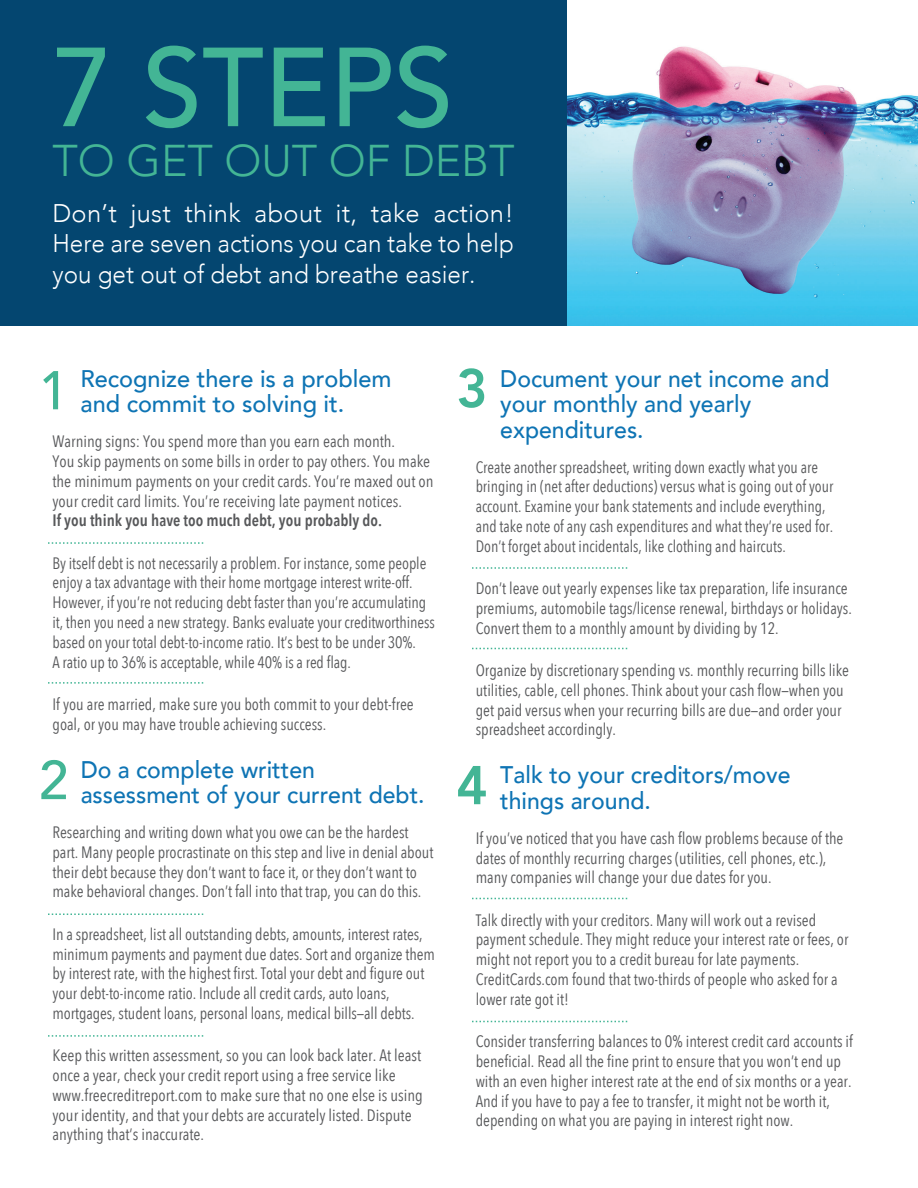
<style>
.page{position:relative;width:918px;height:1188px;background:#fff}
.page>*{position:absolute;margin:0;border:0;box-sizing:border-box;transform-origin:0 0}
.t1{font:500 111px "Avenir";color:#43b595}
.t2{font:500 54px "Avenir";color:#43b595}
.t3{font:800 54px "Avenir";color:#43b595}
.t4{font:300 44.4px "Avenir";color:#43b595}
.t5{font:300 25.5px/30.6px "Avenir";color:#fff;text-align:justify}
.t6{font:500 24px/25.5px "Avenir";color:#0e74b4;scale:.96 1}
.t7{font:500 24px/25.5px "Avenir";color:#0e74b4}
.t8{font:16.5px/19.8px "Avenir Next Condensed";color:#57585a}
.t9{font:16.5px/19.8px "Avenir Next Condensed";color:#57585a;scale:.96 1}
.t10{font:16.5px/19.8px "Avenir Next Condensed";color:#57585a;scale:.95 1}
.t11{font:600 16.5px "Avenir Next Condensed";color:#57585a}
</style>
<div class="page">
<img style="left:566px;top:0;width:352px;height:326px">
<div style="left:0;top:0;width:566px;height:326px;background:#044670"></div>
<svg style="left:48px;top:542px;width:156px;height:2px"></svg>
<svg style="left:48px;top:682px;width:156px;height:2px"></svg>
<svg style="left:48px;top:914px;width:156px;height:1px"></svg>
<svg style="left:48px;top:1035px;width:156px;height:2px"></svg>
<svg style="left:472px;top:567px;width:156px;height:2px"></svg>
<svg style="left:472px;top:648px;width:156px;height:1px"></svg>
<svg style="left:472px;top:898px;width:156px;height:1px"></svg>
<svg style="left:472px;top:1021px;width:156px;height:1px"></svg>
<h1 class="t1" style="left:52px;top:-8px;width:402px">7 STEPS</h1>
<h3 class="t4" style="left:52px;top:134px;width:464px">TO GET OUT OF DEBT</h3>
<h3 class="t5" style="left:52px;top:198px;width:463px">Don’t just think about it, take action!<br>Here are seven actions you can take to help you get out of debt and breathe easier.</h3>
<h3 class="t7" style="left:80px;top:364px;width:313px">Recognize there is a problem and commit to solving it.</h3>
<p class="t8" style="left:52px;top:431px;width:383px">Warning signs: You spend more than you earn each month.<br>You skip payments on some bills in order to pay others. You make the minimum payments on your credit cards. You’re maxed out on your credit card limits. You’re receiving late payment notices.</p>
<p class="t11" style="left:52px;top:506px;width:331px">If you think you have too much debt, you probably do.</p>
<p class="t9" style="left:52px;top:552px;width:400px">By itself debt is not necessarily a problem. For instance, some people enjoy a tax advantage with their home mortgage interest write-off.<br>However, if you’re not reducing debt faster than you’re accumulating it, then you need a new strategy. Banks evaluate your creditworthiness based on your total debt-to-income ratio. It’s best to be under 30%.<br>A ratio up to 36% is acceptable, while 40% is a red flag.</p>
<p class="t8" style="left:52px;top:693px;width:363px">If you are married, make sure you both commit to your debt-free goal, or you may have trouble achieving success.</p>
<h3 class="t6" style="left:81px;top:755px;width:360px">Do a complete written assessment of your current debt.</h3>
<p class="t8" style="left:52px;top:822px;width:382px">Researching and writing down what you owe can be the hardest part. Many people procrastinate on this step and live in denial about their debt because they don’t want to face it, or they don’t want to make behavioral changes. Don’t fall into that trap, you can do this.</p>
<p class="t8" style="left:52px;top:923px;width:384px">In a spreadsheet, list all outstanding debts, amounts, interest rates, minimum payments and payment due dates. Sort and organize them by interest rate, with the highest first. Total your debt and figure out your debt-to-income ratio. Include all credit cards, auto loans, mortgages, student loans, personal loans, medical bills—all debts.</p>
<p class="t8" style="left:52px;top:1045px;width:372px">Keep this written assessment, so you can look back later. At least once a year, check your credit report using a free service like www.freecreditreport.com to make sure that no one else is using your identity, and that your debts are accurately listed. Dispute anything that’s inaccurate.</p>
<h2 class="t2" style="left:39px;top:344px;width:31px">1</h2>
<h2 class="t2" style="left:39px;top:734px;width:31px">2</h2>
<h2 class="t3" style="left:456px;top:346px;width:33px">3</h2>
<h3 class="t6" style="left:500px;top:364px;width:344px">Document your net income and your monthly and yearly expenditures.</h3>
<p class="t10" style="left:476px;top:456px;width:378px">Create another spreadsheet, writing down exactly what you are bringing in (net after deductions) versus what is going out of your account. Examine your bank statements and include everything, and take note of any cash expenditures and what they’re used for.<br>Don’t forget about incidentals, like clothing and haircuts.</p>
<p class="t8" style="left:476px;top:578px;width:378px">Don’t leave out yearly expenses like tax preparation, life insurance premiums, automobile tags/license renewal, birthdays or holidays.<br>Convert them to a monthly amount by dividing by 12.</p>
<p class="t8" style="left:476px;top:660px;width:375px">Organize by discretionary spending vs. monthly recurring bills like utilities, cable, cell phones. Think about your cash flow—when you get paid versus when your recurring bills are due—and order your spreadsheet accordingly.</p>
<h3 class="t6" style="left:500px;top:761px;width:304px">Talk to your creditors/move things around.</h3>
<p class="t8" style="left:476px;top:827px;width:369px">If you’ve noticed that you have cash flow problems because of the dates of monthly recurring charges (utilities, cell phones, etc.), many companies will change your due dates for you.</p>
<p class="t8" style="left:476px;top:909px;width:374px">Talk directly with your creditors. Many will work out a revised payment schedule. They might reduce your interest rate or fees, or might not report you to a credit bureau for late payments.<br>CreditCards.com found that two-thirds of people who asked for a lower rate got it!</p>
<p class="t8" style="left:476px;top:1031px;width:379px">Consider transferring balances to 0% interest credit card accounts if beneficial. Read all the fine print to ensure that you won’t end up with an even higher interest rate at the end of six months or a year.<br>And if you have to pay a fee to transfer, it might not be worth it, depending on what you are paying in interest right now.</p>
<h2 class="t3" style="left:456px;top:743px;width:33px">4</h2>
</div>
